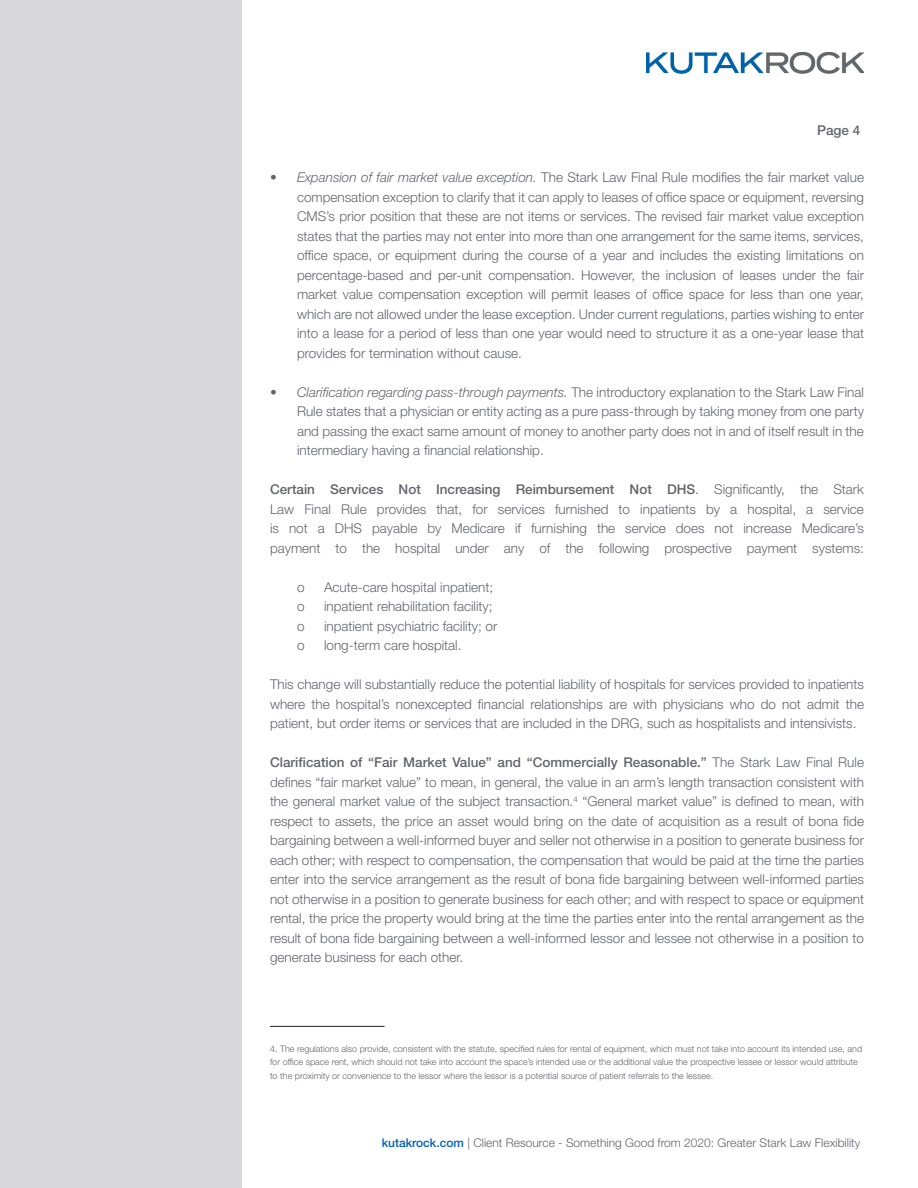
<style>
.page{position:relative;width:918px;height:1188px;background:#fff}
.page>*{position:absolute;margin:0;border:0;box-sizing:border-box;transform-origin:0 0}
.t1{font:300 13.5px/19.5px "Helvetica Neue LT Std";color:#63656a;text-align:justify}
.t2{font:500 13.5px "Helvetica Neue LT Std";color:#63656a}
.t3{font:300 12px "Helvetica Neue LT Std";color:#63656a}
.t4{font:300 9px/13.5px "Helvetica Neue LT Std";color:#63656a}
.s1{font-style:italic}
.s2{font-weight:500}
.s3{font-weight:500;color:#005fb9}
</style>
<div class="page">
<img style="left:647px;top:52px;width:217px;height:22px">
<div style="left:0;top:0;width:241px;height:1188px;background:#d8d8da"></div>
<hr style="left:270px;top:1026px;width:114px;height:1px;background:#231f20">
<p class="t2" style="left:817px;top:122px;width:45px">Page 4</p>
<p class="t1" style="left:297px;top:167px;width:569px;text-indent:-27px"><span class="s1">• Expansion of fair market value exception.</span> The Stark Law Final Rule modifies the fair market value compensation exception to clarify that it can apply to leases of office space or equipment, reversing CMS’s prior position that these are not items or services. The revised fair market value exception states that the parties may not enter into more than one arrangement for the same items, services, office space, or equipment during the course of a year and includes the existing limitations on percentage-based and per-unit compensation. However, the inclusion of leases under the fair market value compensation exception will permit leases of office space for less than one year, which are not allowed under the lease exception. Under current regulations, parties wishing to enter into a lease for a period of less than one year would need to structure it as a one-year lease that provides for termination without cause.</p>
<p class="t1" style="left:297px;top:382px;width:569px;text-indent:-27px"><span class="s1">• Clarification regarding pass-through payments.</span> The introductory explanation to the Stark Law Final Rule states that a physician or entity acting as a pure pass-through by taking money from one party and passing the exact same amount of money to another party does not in and of itself result in the intermediary having a financial relationship.</p>
<p class="t1" style="left:270px;top:479px;width:596px"><span class="s2">Certain Services Not Increasing Reimbursement Not DHS</span>. Significantly, the Stark Law Final Rule provides that, for services furnished to inpatients by a hospital, a service is not a DHS payable by Medicare if furnishing the service does not increase Medicare’s payment to the hospital under any of the following prospective payment systems:</p>
<p class="t1" style="left:297px;top:577px;width:9px">o</p>
<p class="t1" style="left:324px;top:577px;width:171px">Acute-care hospital inpatient;</p>
<p class="t1" style="left:297px;top:596px;width:9px">o</p>
<p class="t1" style="left:324px;top:596px;width:170px">inpatient rehabilitation facility;</p>
<p class="t1" style="left:297px;top:616px;width:9px">o</p>
<p class="t1" style="left:324px;top:616px;width:175px">inpatient psychiatric facility; or</p>
<p class="t1" style="left:297px;top:635px;width:9px">o</p>
<p class="t1" style="left:324px;top:635px;width:139px">long-term care hospital.</p>
<p class="t1" style="left:270px;top:674px;width:596px">This change will substantially reduce the potential liability of hospitals for services provided to inpatients where the hospital’s nonexcepted financial relationships are with physicians who do not admit the patient, but order items or services that are included in the DRG, such as hospitalists and intensivists.</p>
<p class="t1" style="left:270px;top:752px;width:596px"><span class="s2">Clarification of “Fair Market Value” and “Commercially Reasonable.”</span> The Stark Law Final Rule defines “fair market value” to mean, in general, the value in an arm’s length transaction consistent with the general market value of the subject transaction.<sup>4</sup> “General market value” is defined to mean, with respect to assets, the price an asset would bring on the date of acquisition as a result of bona fide bargaining between a well-informed buyer and seller not otherwise in a position to generate business for each other; with respect to compensation, the compensation that would be paid at the time the parties enter into the service arrangement as the result of bona fide bargaining between well-informed parties not otherwise in a position to generate business for each other; and with respect to space or equipment rental, the price the property would bring at the time the parties enter into the rental arrangement as the result of bona fide bargaining between a well-informed lessor and lessee not otherwise in a position to generate business for each other.</p>
<p class="t4" style="left:270px;top:1041px;width:594px">4. The regulations also provide, consistent with the statute, specified rules for rental of equipment, which must not take into account its intended use, and for office space rent, which should not take into account the space’s intended use or the additional value the prospective lessee or lessor would attribute to the proximity or convenience to the lessor where the lessor is a potential source of patient referrals to the lessee.</p>
<p class="t3" style="left:382px;top:1136px;width:480px"><span class="s3">kutakrock.com</span> | Client Resource - Something Good from 2020: Greater Stark Law Flexibility</p>
</div>
